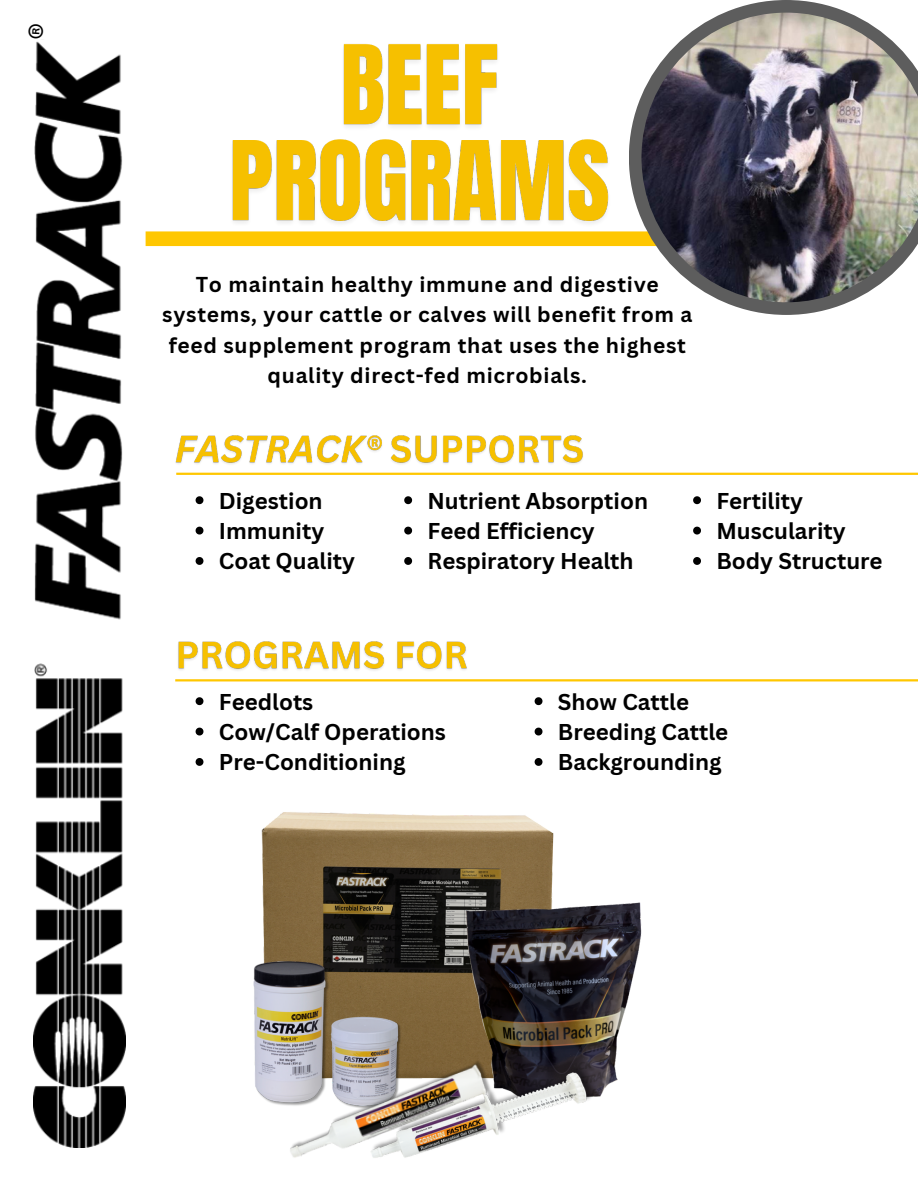
<style>
.page{position:relative;width:918px;height:1188px;background:#fff}
.page>*{position:absolute;margin:0;border:0;box-sizing:border-box;transform-origin:0 0}
.t1{font:81.15px "Canva Sans";color:#fff}
.t2{font:700 22.35px "Canva Sans";color:#000}
.t3{font:700 21px/30.3px "Canva Sans";letter-spacing:.035em;color:#000;text-align:center}
</style>
<div class="page">
<svg style="left:693px;top:496px;width:8px;height:8px"></svg>
<svg style="left:693px;top:527px;width:8px;height:8px"></svg>
<svg style="left:693px;top:557px;width:8px;height:8px"></svg>
<div style="left:146px;top:231px;width:762px;height:15px;background:#ffc700"></div>
<svg style="left:196px;top:496px;width:7px;height:8px"></svg>
<svg style="left:196px;top:527px;width:7px;height:8px"></svg>
<svg style="left:196px;top:557px;width:7px;height:8px"></svg>
<svg style="left:196px;top:697px;width:7px;height:8px"></svg>
<svg style="left:196px;top:728px;width:7px;height:7px"></svg>
<svg style="left:196px;top:758px;width:7px;height:8px"></svg>
<svg style="left:404px;top:496px;width:8px;height:8px"></svg>
<svg style="left:404px;top:527px;width:8px;height:8px"></svg>
<svg style="left:404px;top:557px;width:8px;height:8px"></svg>
<svg style="left:535px;top:697px;width:7px;height:8px"></svg>
<svg style="left:535px;top:728px;width:7px;height:7px"></svg>
<svg style="left:535px;top:758px;width:7px;height:8px"></svg>
<img style="left:175px;top:435px;width:419px;height:38px">
<img style="left:178px;top:641px;width:289px;height:30px">
<img style="left:225px;top:44px;width:404px;height:203px">
<svg style="left:629px;top:0;width:220px;height:315px"></svg>
<img style="left:641px;top:13px;width:277px;height:289px">
<hr style="left:176px;top:473px;width:742px;height:2px;background:#ffc700">
<hr style="left:175px;top:679px;width:743px;height:2px;background:#ffc700">
<img style="left:34px;top:41px;width:92px;height:1107px">
<img style="left:261px;top:812px;width:293px;height:240px">
<img style="left:430px;top:868px;width:212px;height:229px">
<img style="left:253px;top:958px;width:82px;height:146px">
<img style="left:329px;top:1014px;width:75px;height:38px">
<img style="left:277px;top:1052px;width:225px;height:106px">
<img style="left:366px;top:1054px;width:228px;height:104px">
<p class="t1" style="left:-11px;top:39px;width:41px;rotate:-90deg">®</p>
<p class="t3" style="left:162px;top:269px;width:532px">To maintain healthy immune and digestive systems, your cattle or calves will benefit from a feed supplement program that uses the highest quality direct-fed microbials.</p>
<p class="t2" style="left:219px;top:485px;width:105px">Digestion</p>
<p class="t2" style="left:219px;top:515px;width:107px">Immunity</p>
<p class="t2" style="left:219px;top:546px;width:138px">Coat Quality</p>
<p class="t2" style="left:428px;top:485px;width:222px">Nutrient Absorption</p>
<p class="t2" style="left:428px;top:515px;width:169px">Feed Efficiency</p>
<p class="t2" style="left:428px;top:546px;width:208px">Respiratory Health</p>
<p class="t2" style="left:716px;top:485px;width:88px">Fertility</p>
<p class="t2" style="left:716px;top:515px;width:131px">Muscularity</p>
<p class="t2" style="left:716px;top:546px;width:168px">Body Structure</p>
<p class="t2" style="left:219px;top:686px;width:96px">Feedlots</p>
<p class="t2" style="left:219px;top:716px;width:229px">Cow/Calf Operations</p>
<p class="t2" style="left:219px;top:747px;width:188px">Pre-Conditioning</p>
<p class="t2" style="left:558px;top:686px;width:133px">Show Cattle</p>
<p class="t2" style="left:558px;top:716px;width:172px">Breeding Cattle</p>
<p class="t2" style="left:558px;top:747px;width:165px">Backgrounding</p>
</div>
